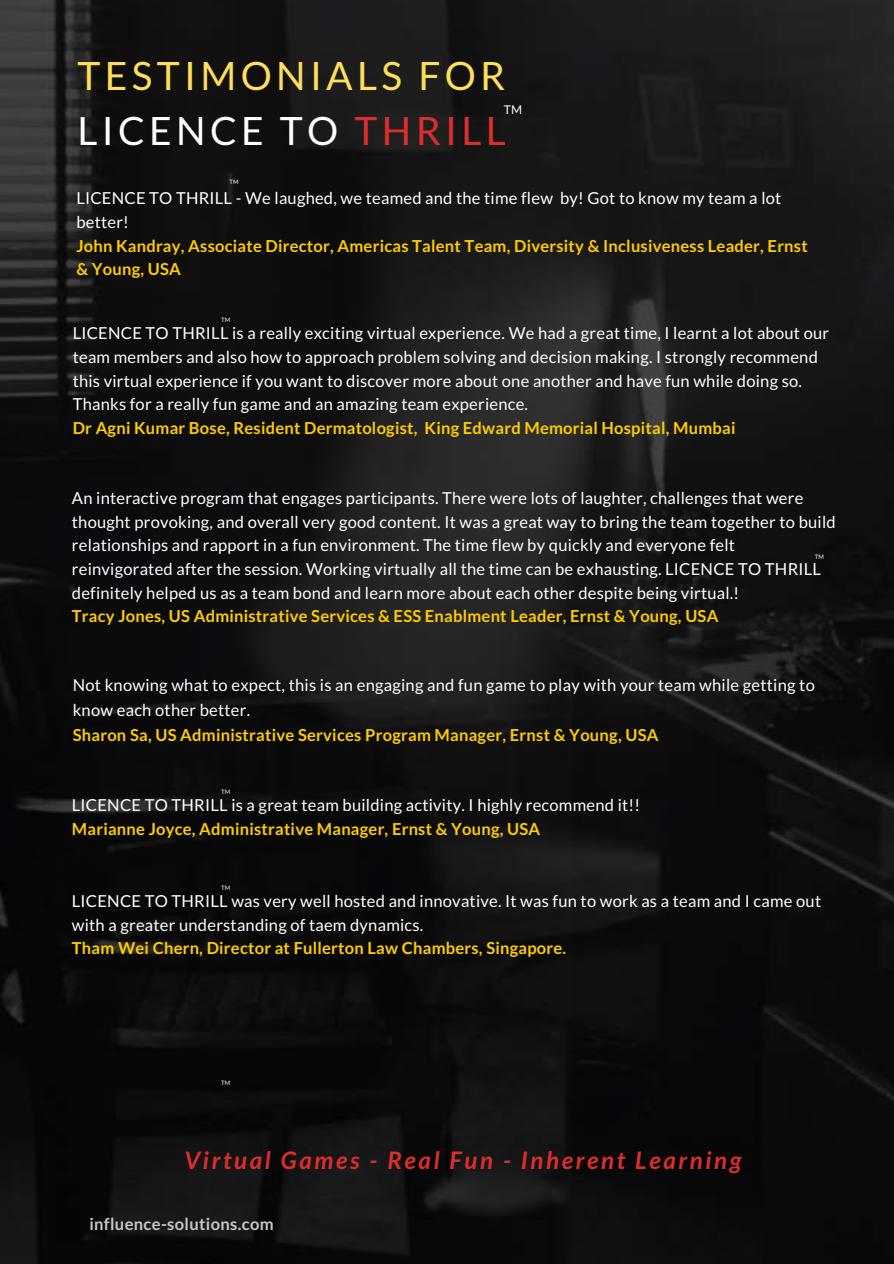
<style>
.page{position:relative;width:894px;height:1264px;background:#fff}
.page>*{position:absolute;margin:0;border:0;box-sizing:border-box;transform-origin:0 0}
.t1{font:39px/54.4px "Lato";letter-spacing:.11em;color:#ffde59}
.t2{font:italic 700 24px "Lato";letter-spacing:.11em;color:#dd2e2e}
.t3{font:16.5px/23.7px "Lato";letter-spacing:.015em;color:#fff}
.t4{font:700 16.5px/23.7px "Lato";letter-spacing:.015em;color:#fc0}
.t5{font:700 16.5px "Lato";letter-spacing:.02em;color:#c7c7c6}
.t6{font:12px "Lato";color:#fff}
.t7{font:6px "Lato";letter-spacing:.015em;color:#fff}
.s1{color:#fefefe}
.s2{color:#dd2e2e}
</style>
<div class="page">
<img style="left:0;top:0;width:893px;height:1263px">
<h1 class="t1" style="left:78px;top:48px;width:430px">TESTIMONIALS FOR<br><span class="s1">LICENCE TO</span> <span class="s2">THRILL</span></h1>
<p class="t6" style="left:504px;top:103px;width:20px">TM</p>
<p class="t7" style="left:229px;top:178px;width:11px">TM</p>
<p class="t3" style="left:76px;top:186px;width:706px">LICENCE TO THRILL - We laughed, we teamed and the time flew by! Got to know my team a lot better!</p>
<p class="t4" style="left:76px;top:233px;width:732px">John Kandray, Associate Director, Americas Talent Team, Diversity &amp; Inclusiveness Leader, Ernst &amp; Young, USA</p>
<p class="t7" style="left:221px;top:317px;width:11px">TM</p>
<p class="t3" style="left:73px;top:321px;width:757px">LICENCE TO THRILL is a really exciting virtual experience. We had a great time, I learnt a lot about our team members and also how to approach problem solving and decision making. I strongly recommend this virtual experience if you want to discover more about one another and have fun while doing so.<br>Thanks for a really fun game and an amazing team experience.</p>
<p class="t4" style="left:73px;top:416px;width:664px">Dr Agni Kumar Bose, Resident Dermatologist, King Edward Memorial Hospital, Mumbai</p>
<p class="t3" style="left:72px;top:486px;width:765px">An interactive program that engages participants. There were lots of laughter, challenges that were thought provoking, and overall very good content. It was a great way to bring the team together to build relationships and rapport in a fun environment. The time flew by quickly and everyone felt reinvigorated after the session. Working virtually all the time can be exhausting. LICENCE TO THRILL definitely helped us as a team bond and learn more about each other despite being virtual.!</p>
<p class="t4" style="left:72px;top:604px;width:647px">Tracy Jones, US Administrative Services &amp; ESS Enablment Leader, Ernst &amp; Young, USA</p>
<p class="t7" style="left:814px;top:553px;width:11px">TM</p>
<p class="t3" style="left:73px;top:672px;width:743px;line-height:24.8px">Not knowing what to expect, this is an engaging and fun game to play with your team while getting to know each other better.</p>
<p class="t4" style="left:73px;top:722px;width:587px">Sharon Sa, US Administrative Services Program Manager, Ernst &amp; Young, USA</p>
<p class="t7" style="left:221px;top:789px;width:11px">TM</p>
<p class="t3" style="left:72px;top:793px;width:569px">LICENCE TO THRILL is a great team building activity. I highly recommend it!!</p>
<p class="t4" style="left:72px;top:816px;width:470px">Marianne Joyce, Administrative Manager, Ernst &amp; Young, USA</p>
<p class="t7" style="left:221px;top:884px;width:11px">TM</p>
<p class="t3" style="left:72px;top:889px;width:750px">LICENCE TO THRILL was very well hosted and innovative. It was fun to work as a team and I came out with a greater understanding of taem dynamics.</p>
<p class="t4" style="left:72px;top:936px;width:496px">Tham Wei Chern, Director at Fullerton Law Chambers, Singapore.</p>
<p class="t7" style="left:221px;top:1079px;width:11px">TM</p>
<h2 class="t2" style="left:184px;top:1145px;width:558px">Virtual Games - Real Fun - Inherent Learning</h2>
<p class="t5" style="left:89px;top:1214px;width:186px">influence-solutions.com</p>
</div>
